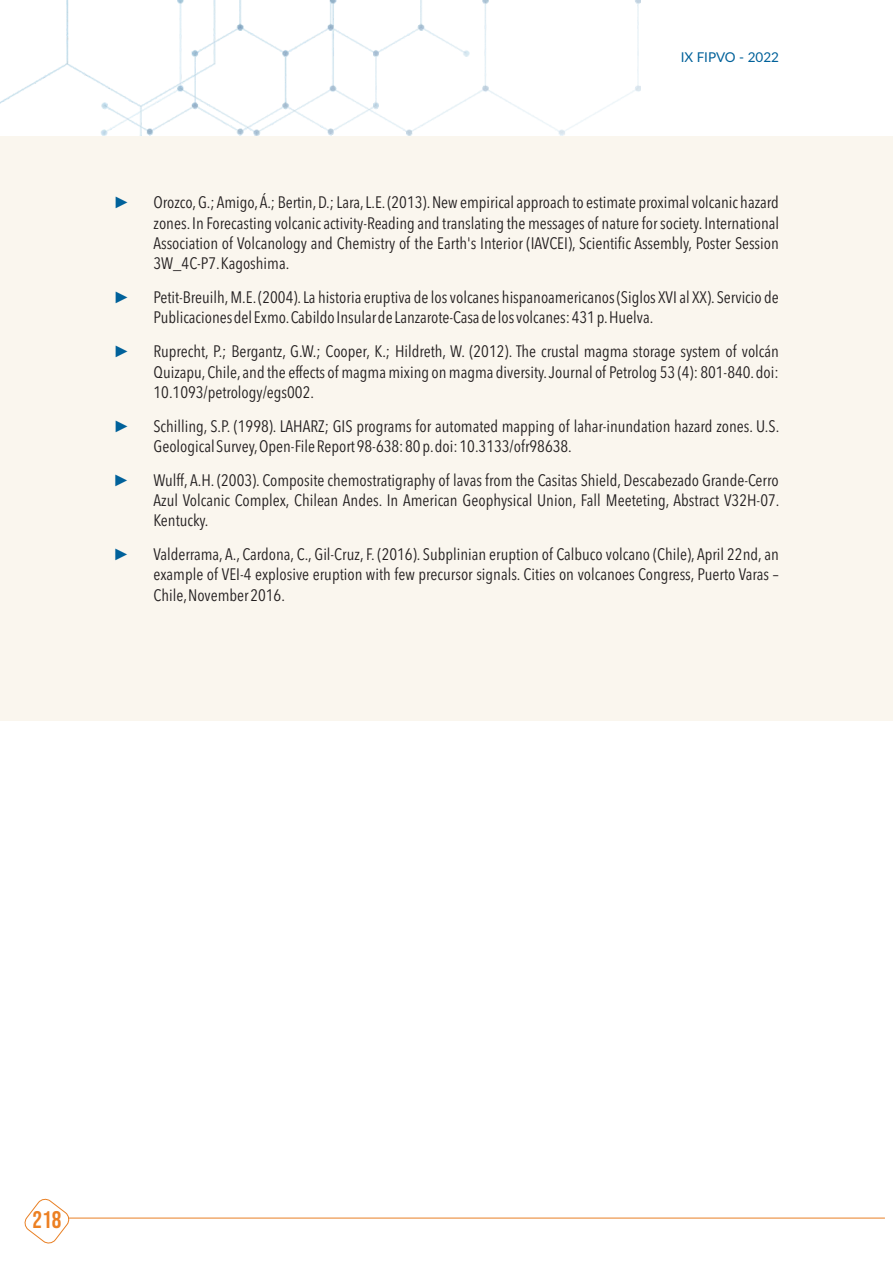
<style>
.page{position:relative;width:893px;height:1263px;background:#fff}
.page>*{position:absolute;margin:0;border:0;box-sizing:border-box;transform-origin:0 0}
.t1{font:24px "Bebas Neue";color:#ec8023}
.t2{font:16.5px/20.2px "Avenir Next Condensed";color:#231f20;text-align:justify}
.t3{font:16.5px "Franklin Gothic";color:#00619a}
.t4{font:13.5px "Lato";color:#00619a}
</style>
<div class="page">
<img style="left:1px;top:0;width:639px;height:136px">
<div style="left:0;top:136px;width:893px;height:584px;background:#faf6ee"></div>
<hr style="left:67px;top:1218px;width:818px;height:1px;background:#e98024">
<svg style="left:24px;top:1198px;width:46px;height:46px"></svg>
<p class="t4" style="left:681px;top:51px;width:100px">IX FIPVO - 2022</p>
<p class="t3" style="left:113px;top:197px;width:18px">►</p>
<p class="t2" style="left:153px;top:193px;width:627px">Orozco, G.; Amigo, Á.; Bertin, D.; Lara, L.E. (2013). New empirical approach to estimate proximal volcanic hazard zones. In Forecasting volcanic activity-Reading and translating the messages of nature for society. International Association of Volcanology and Chemistry of the Earth's Interior (IAVCEI), Scientific Assembly, Poster Session 3W_4C-P7. Kagoshima.</p>
<p class="t3" style="left:113px;top:292px;width:18px">►</p>
<p class="t2" style="left:153px;top:288px;width:627px">Petit-Breuilh, M.E. (2004). La historia eruptiva de los volcanes hispanoamericanos (Siglos XVI al XX). Servicio de<br>Publicaciones del Exmo. Cabildo Insular de Lanzarote-Casa de los volcanes: 431 p. Huelva.</p>
<p class="t3" style="left:113px;top:346px;width:18px">►</p>
<p class="t2" style="left:153px;top:342px;width:627px">Ruprecht, P.; Bergantz, G.W.; Cooper, K.; Hildreth, W. (2012). The crustal magma storage system of volcán Quizapu, Chile, and the effects of magma mixing on magma diversity. Journal of Petrolog 53 (4): 801-840. doi:<br>10.1093/petrology/egs002.</p>
<p class="t3" style="left:113px;top:420px;width:18px">►</p>
<p class="t2" style="left:153px;top:416px;width:627px">Schilling, S.P. (1998). LAHARZ; GIS programs for automated mapping of lahar-inundation hazard zones. U.S.<br>Geological Survey, Open-File Report 98-638: 80 p. doi: 10.3133/ofr98638.</p>
<p class="t3" style="left:113px;top:474px;width:18px">►</p>
<p class="t2" style="left:153px;top:470px;width:627px">Wulff, A.H. (2003). Composite chemostratigraphy of lavas from the Casitas Shield, Descabezado Grande-Cerro Azul Volcanic Complex, Chilean Andes. In American Geophysical Union, Fall Meeteting, Abstract V32H-07.<br>Kentucky.</p>
<p class="t3" style="left:113px;top:548px;width:18px">►</p>
<p class="t2" style="left:153px;top:545px;width:627px">Valderrama, A., Cardona, C., Gil-Cruz, F. (2016). Subplinian eruption of Calbuco volcano (Chile), April 22nd, an example of VEI-4 explosive eruption with few precursor signals. Cities on volcanoes Congress, Puerto Varas – Chile, November 2016.</p>
<h1 class="t1" style="left:32px;top:1210px;width:30px">218</h1>
</div>
